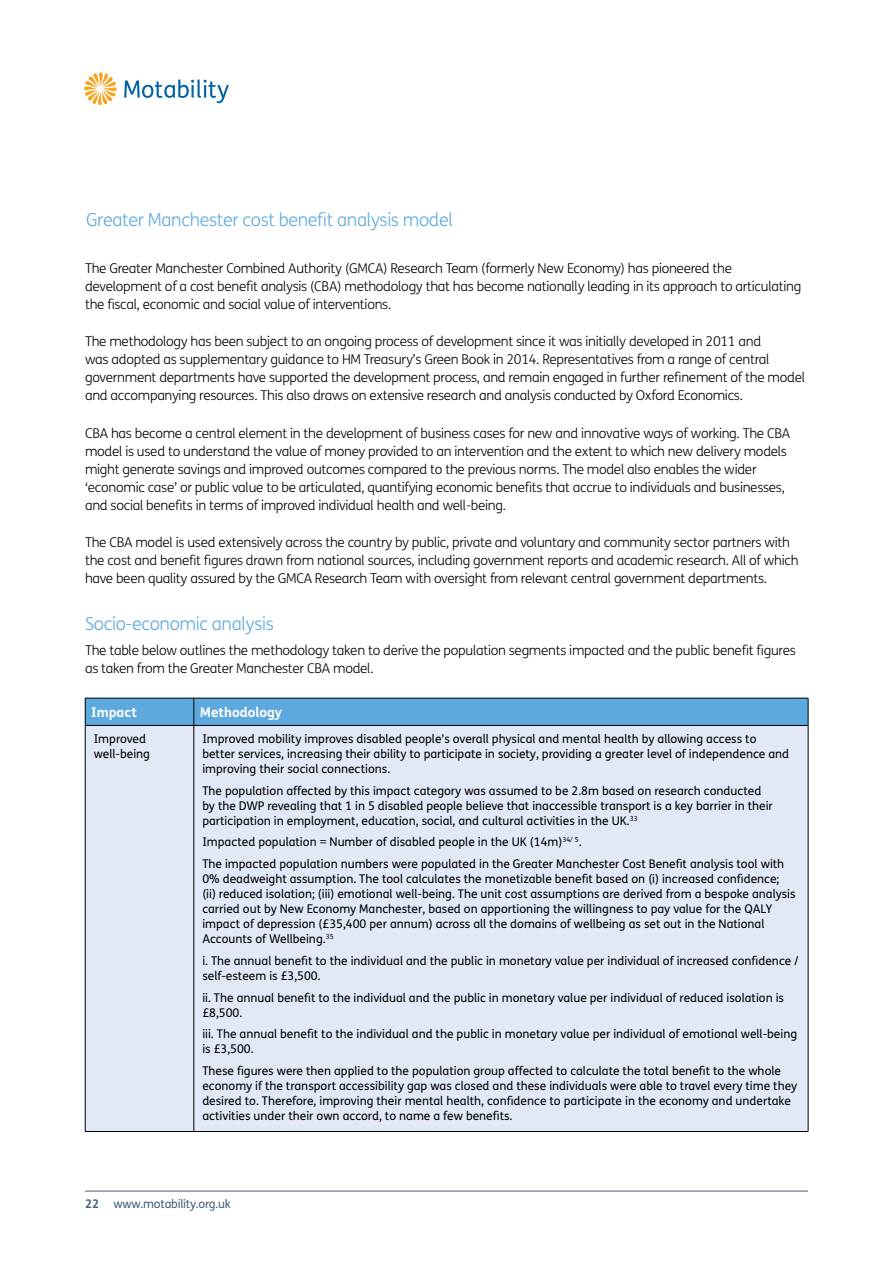
<style>
.page{position:relative;width:893px;height:1263px;background:#fff}
.page>*{position:absolute;margin:0;border:0;box-sizing:border-box;transform-origin:0 0}
.t1{font:300 18px "FS Me";letter-spacing:-.02em;color:#5da9dd}
.t2{font:300 13.5px/18px "FS Me";letter-spacing:-.02em;color:#000}
.t3{font:700 13.5px "FS Me";color:#fff}
.t4{font:12px/15px "FS Me";color:#000}
.t5{font:12px "FS Me";letter-spacing:-.02em;color:#42617e}
.s1{font-weight:700}
</style>
<div class="page">
<div style="left:194px;top:725px;width:614px;height:406px;background:#e1e8f6"></div>
<hr style="left:85px;top:1191px;width:723px;height:1px;background:#42617e">
<div style="left:85px;top:698px;width:109px;height:27px;background:#5da9dd"></div>
<div style="left:194px;top:698px;width:614px;height:27px;background:#5da9dd"></div>
<div style="left:85px;top:725px;width:109px;height:406px;background:#e1e8f6"></div>
<hr style="left:85px;top:698px;width:109px;height:1px;background:#000">
<svg style="left:85px;top:698px;width:1px;height:27px"></svg>
<hr style="left:194px;top:698px;width:614px;height:1px;background:#000">
<svg style="left:194px;top:698px;width:1px;height:27px"></svg>
<svg style="left:808px;top:698px;width:1px;height:27px"></svg>
<hr style="left:85px;top:725px;width:109px;height:1px;background:#000">
<hr style="left:85px;top:726px;width:1px;height:405px;background:#000">
<hr style="left:194px;top:725px;width:614px;height:1px;background:#000">
<hr style="left:194px;top:726px;width:1px;height:405px;background:#000">
<hr style="left:808px;top:726px;width:1px;height:405px;background:#000">
<hr style="left:85px;top:1131px;width:109px;height:1px;background:#000">
<hr style="left:194px;top:1131px;width:614px;height:1px;background:#000">
<svg style="left:124px;top:80px;width:105px;height:23px"></svg>
<svg style="left:84px;top:72px;width:33px;height:33px"></svg>
<h1 class="t1" style="left:86px;top:208px;width:368px">Greater Manchester cost benefit analysis model</h1>
<p class="t2" style="left:85px;top:259px;width:718px">The Greater Manchester Combined Authority (GMCA) Research Team (formerly New Economy) has pioneered the development of a cost benefit analysis (CBA) methodology that has become nationally leading in its approach to articulating the fiscal, economic and social value of interventions.</p>
<p class="t2" style="left:85px;top:332px;width:721px">The methodology has been subject to an ongoing process of development since it was initially developed in 2011 and<br>was adopted as supplementary guidance to HM Treasury’s Green Book in 2014. Representatives from a range of central government departments have supported the development process, and remain engaged in further refinement of the model and accompanying resources. This also draws on extensive research and analysis conducted by Oxford Economics.</p>
<p class="t2" style="left:85px;top:424px;width:707px">CBA has become a central element in the development of business cases for new and innovative ways of working. The CBA model is used to understand the value of money provided to an intervention and the extent to which new delivery models might generate savings and improved outcomes compared to the previous norms. The model also enables the wider ‘economic case’ or public value to be articulated, quantifying economic benefits that accrue to individuals and businesses, and social benefits in terms of improved individual health and well-being.</p>
<p class="t2" style="left:85px;top:533px;width:715px">The CBA model is used extensively across the country by public, private and voluntary and community sector partners with the cost and benefit figures drawn from national sources, including government reports and academic research. All of which have been quality assured by the GMCA Research Team with oversight from relevant central government departments.</p>
<h1 class="t1" style="left:85px;top:611px;width:190px">Socio-economic analysis</h1>
<p class="t2" style="left:85px;top:640px;width:712px">The table below outlines the methodology taken to derive the population segments impacted and the public benefit figures as taken from the Greater Manchester CBA model.</p>
<p class="t3" style="left:91px;top:702px;width:47px">Impact</p>
<p class="t3" style="left:200px;top:702px;width:84px">Methodology</p>
<p class="t4" style="left:94px;top:731px;width:58px">Improved well-being</p>
<p class="t4" style="left:202px;top:731px;width:588px">Improved mobility improves disabled people’s overall physical and mental health by allowing access to better services, increasing their ability to participate in society, providing a greater level of independence and improving their social connections.</p>
<p class="t4" style="left:202px;top:783px;width:572px">The population affected by this impact category was assumed to be 2.8m based on research conducted by the DWP revealing that 1 in 5 disabled people believe that inaccessible transport is a key barrier in their participation in employment, education, social, and cultural activities in the UK.<sup>33</sup></p>
<p class="t4" style="left:202px;top:831px;width:583px;line-height:21.8px">Impacted population = Number of disabled people in the UK (14m)<sup>34∕</sup> <sup>5</sup>.<br>The impacted population numbers were populated in the Greater Manchester Cost Beneft analysis tool with</p>
<p class="t4" style="left:202px;top:871px;width:595px">0% deadweight assumption. The tool calculates the monetizable beneft based on (i) increased confdence; (ii) reduced isolation; (iii) emotional well-being. The unit cost assumptions are derived from a bespoke analysis carried out by New Economy Manchester, based on apportioning the willingness to pay value for the QALY impact of depression (£35,400 per annum) across all the domains of wellbeing as set out in the National Accounts of Wellbeing.<sup>35</sup></p>
<p class="t4" style="left:202px;top:953px;width:597px">i. The annual beneft to the individual and the public in monetary value per individual of increased confdence / self-esteem is £3,500.</p>
<p class="t4" style="left:202px;top:990px;width:583px">ii. The annual beneft to the individual and the public in monetary value per individual of reduced isolation is £8,500.</p>
<p class="t4" style="left:202px;top:1026px;width:596px">iii. The annual beneft to the individual and the public in monetary value per individual of emotional well-being is £3,500.</p>
<p class="t4" style="left:202px;top:1063px;width:596px">These fgures were then applied to the population group affected to calculate the total beneft to the whole economy if the transport accessibility gap was closed and these individuals were able to travel every time they desired to. Therefore, improving their mental health, confdence to participate in the economy and undertake activities under their own accord, to name a few benefts.</p>
<p class="t5" style="left:85px;top:1196px;width:147px"><span class="s1">22</span> www.motability.org.uk</p>
</div>
